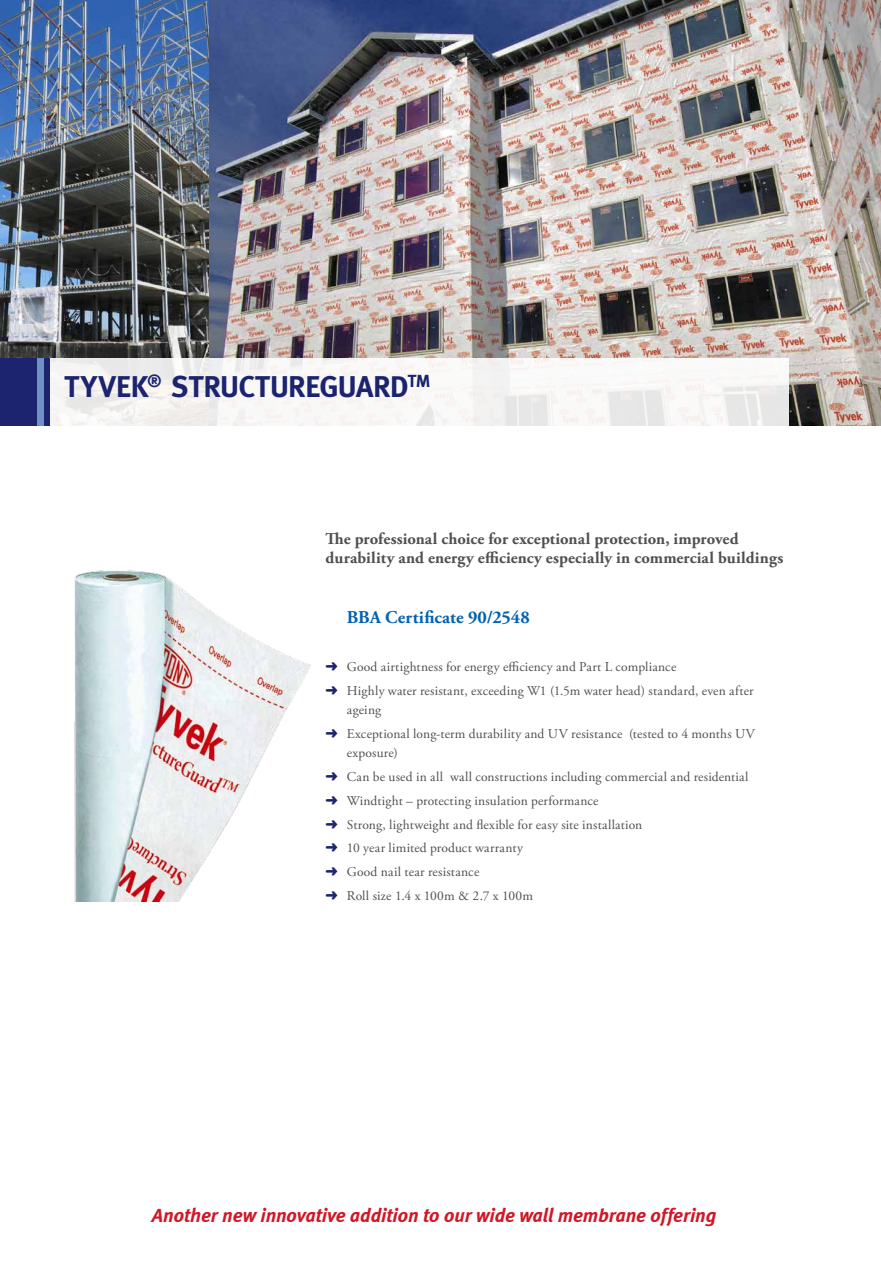
<style>
.page{position:relative;width:881px;height:1263px;background:#fff}
.page>*{position:absolute;margin:0;border:0;box-sizing:border-box;transform-origin:0 0}
.t1{font:700 30px "Meta";color:#1c236f}
.t2{font:italic 19.5px "Meta Bold LF";letter-spacing:-.005em;color:#d11727}
.t3{font:700 18px "Adobe Garamond Pro";letter-spacing:.01em;color:#0062b1}
.t4{font:700 16.5px/19.8px "Adobe Garamond Pro";letter-spacing:.005em;color:#50504f}
.t5{font:13.5px/23.7px "Adobe Garamond Pro";letter-spacing:.015em;color:#50504f}
.s1{color:#1c236f}
</style>
<div class="page">
<img style="left:208px;top:0;width:672px;height:425px">
<img style="left:0;top:0;width:208px;height:358px">
<img style="left:74px;top:570px;width:236px;height:331px">
<svg style="left:50px;top:358px;width:738px;height:67px;fill:#f8f6f5"></svg>
<div style="left:0;top:358px;width:50px;height:67px;background:#1c236f"></div>
<div style="left:38px;top:358px;width:6px;height:67px;background:#6e90c2"></div>
<h1 class="t1" style="left:64px;top:369px;width:367px">TYVEK<sup>®</sup> STRUCTUREGUARD<sup>TM</sup></h1>
<p class="t4" style="left:325px;top:529px;width:459px">The professional choice for exceptional protection, improved durability and energy efficiency especially in commercial buildings</p>
<h3 class="t3" style="left:347px;top:607px;width:184px">BBA Certificate 90/2548</h3>
<p class="t5" style="left:325px;top:655px;width:429px"><span class="s1">➜</span> Good airtightness for energy efficiency and Part L compliance<br><span class="s1">➜</span> Highly water resistant, exceeding W1 (1.5m water head) standard, even after</p>
<p class="t5" style="left:325px;top:698px;width:431px;text-indent:21px">ageing<br><span class="s1">➜</span> Exceptional long-term durability and UV resistance (tested to 4 months UV</p>
<p class="t5" style="left:325px;top:742px;width:424px;text-indent:21px">exposure)<br><span class="s1">➜</span> Can be used in all wall constructions including commercial and residential <span class="s1">➜</span> Windtight – protecting insulation performance<br><span class="s1">➜</span> Strong, lightweight and flexible for easy site installation<br><span class="s1">➜</span> 10 year limited product warranty<br><span class="s1">➜</span> Good nail tear resistance<br><span class="s1">➜</span> Roll size 1.4 x 100m &amp; 2.7 x 100m</p>
<h2 class="t2" style="left:152px;top:1203px;width:566px">Another new innovative addition to our wide wall membrane offering</h2>
</div>
